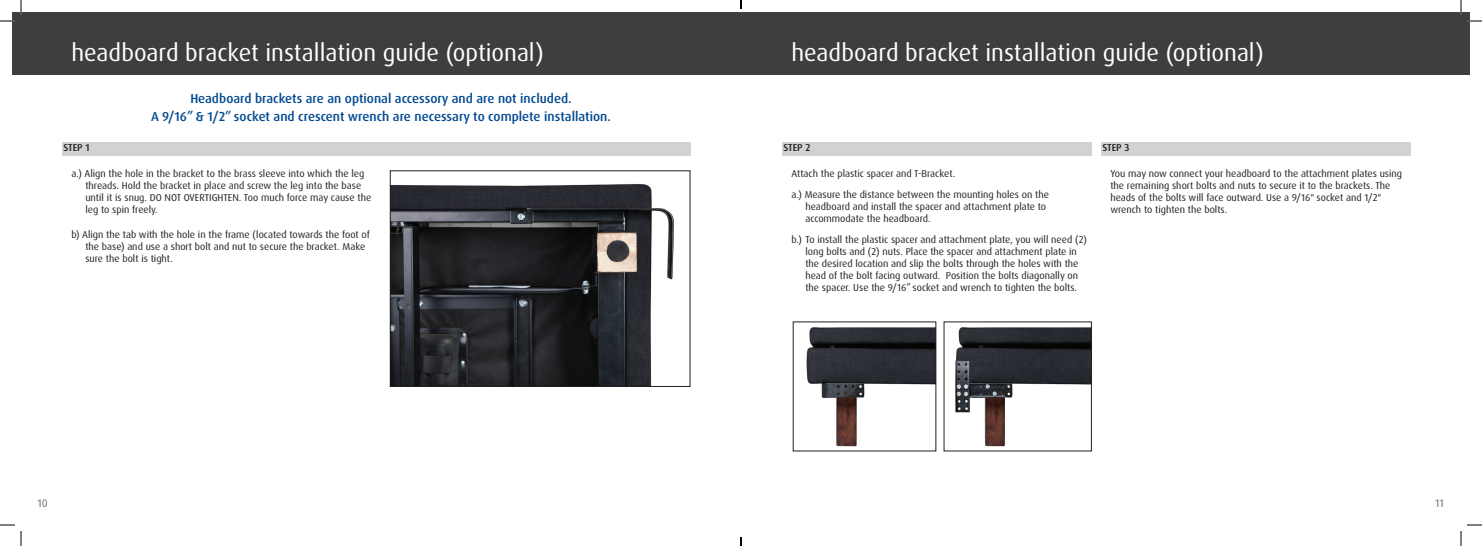
<style>
.page{position:relative;width:1482px;height:546px;background:#fff}
.page>*{position:absolute;margin:0;border:0;box-sizing:border-box;transform-origin:0 0}
.t1{font:24px "Dax Pro";color:#fff}
.t2{font:500 13px/18px "Dax Pro";color:#014990;text-align:center}
.t3{font:11px "Dax Pro";color:#6c6d70}
.t4{font:10px/12px "Dax Pro";color:#231f20}
.t5{font:500 10px "Dax Pro";color:#231f20}
</style>
<div class="page">
<div style="left:12px;top:12px;width:1458px;height:63px;background:#3e3e3f"></div>
<div style="left:62px;top:142px;width:629px;height:14px;background:#d1d2d4"></div>
<div style="left:782px;top:142px;width:310px;height:14px;background:#d1d2d4"></div>
<div style="left:1101px;top:142px;width:310px;height:14px;background:#d1d2d4"></div>
<img style="left:392px;top:184px;width:283px;height:201px">
<div style="left:390px;top:171px;width:300px;height:216px;border:1px solid #231f20"></div>
<img style="left:955px;top:327px;width:135px;height:120px">
<div style="left:944px;top:322px;width:148px;height:129px;border:1px solid #231f20"></div>
<img style="left:806px;top:327px;width:128px;height:120px">
<svg style="left:0;top:0;width:22px;height:22px"></svg>
<svg style="left:0;top:524px;width:22px;height:22px"></svg>
<svg style="left:1460px;top:0;width:22px;height:22px"></svg>
<svg style="left:1460px;top:524px;width:22px;height:22px"></svg>
<svg style="left:740px;top:0;width:2px;height:9px"></svg>
<svg style="left:740px;top:537px;width:2px;height:9px"></svg>
<h1 class="t1" style="left:71px;top:37px;width:474px">headboard bracket installation guide (optional)</h1>
<h1 class="t1" style="left:791px;top:37px;width:474px">headboard bracket installation guide (optional)</h1>
<h2 class="t2" style="left:151px;top:90px;width:461px">Headboard brackets are an optional accessory and are not included.<br>A 9/16” &amp; 1/2” socket and crescent wrench are necessary to complete installation.</h2>
<p class="t5" style="left:63px;top:141px;width:28px">STEP 1</p>
<p class="t5" style="left:783px;top:141px;width:29px">STEP 2</p>
<p class="t5" style="left:1102px;top:141px;width:29px">STEP 3</p>
<p class="t4" style="left:85px;top:167px;width:287px;text-indent:-14px">a.) Align the hole in the bracket to the brass sleeve into which the leg threads. Hold the bracket in place and screw the leg into the base until it is snug. DO NOT OVERTIGHTEN. Too much force may cause the leg to spin freely.</p>
<p class="t4" style="left:85px;top:229px;width:286px;text-indent:-14px">b) Align the tab with the hole in the frame (located towards the foot of the base) and use a short bolt and nut to secure the bracket. Make sure the bolt is tight.</p>
<p class="t4" style="left:791px;top:163px;width:259px;line-height:21px">Attach the plastic spacer and T-Bracket.<br>a.) Measure the distance between the mounting holes on the</p>
<p class="t4" style="left:805px;top:200px;width:242px">headboard and install the spacer and attachment plate to accommodate the headboard.</p>
<p class="t4" style="left:791px;top:233px;width:297px;text-align:center">b.) To install the plastic spacer and attachment plate, you will need (2) long bolts and (2) nuts. Place the spacer and attachment plate in<br>the desired location and slip the bolts through the holes with the head of the bolt facing outward. Position the bolts diagonally on<br>the spacer. Use the 9/16” socket and wrench to tighten the bolts.</p>
<p class="t4" style="left:1110px;top:167px;width:293px">You may now connect your headboard to the attachment plates using the remaining short bolts and nuts to secure it to the brackets. The heads of the bolts will face outward. Use a 9/16" socket and 1/2" wrench to tighten the bolts.</p>
<p class="t3" style="left:37px;top:496px;width:12px">10</p>
<p class="t3" style="left:1435px;top:496px;width:10px">11</p>
</div>
